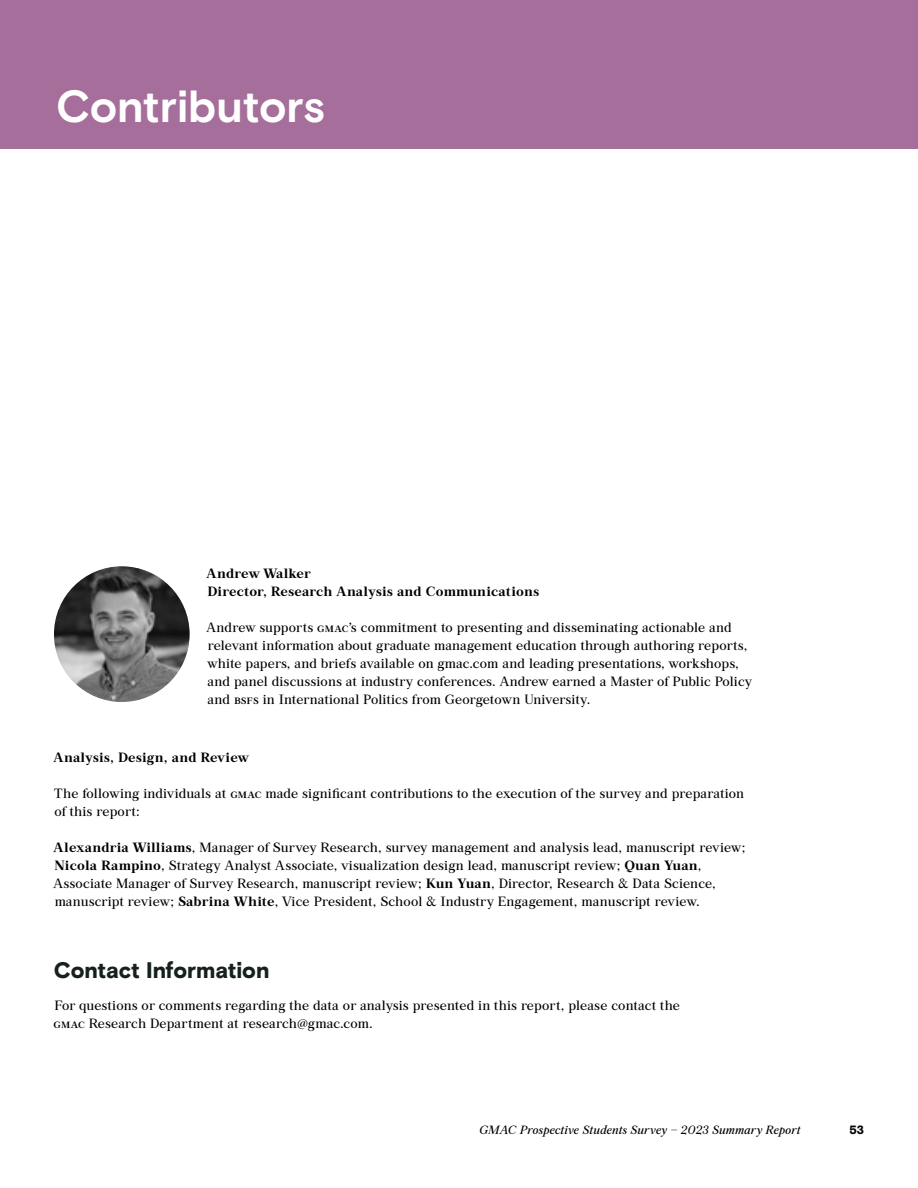
<style>
.page{position:relative;width:918px;height:1188px;background:#fff}
.page>*{position:absolute;margin:0;border:0;box-sizing:border-box;transform-origin:0 0}
.t1{font:700 45px "Basis Grotesque Pro";color:#fff}
.t2{font:900 22.5px "Basis Grotesque Pro";letter-spacing:-.005em;color:#16211f}
.t3{font:13.5px/18px "Archive Pro";letter-spacing:.005em;color:#000}
.t4{font:700 13.5px/18px "Archive Pro";letter-spacing:.005em;color:#000}
.t5{font:italic 12px "Archive Pro";color:#000}
.t6{font:900 12px "Basis Grotesque Pro";color:#000}
.s1{font-weight:700}
</style>
<div class="page">
<div style="left:0;top:0;width:918px;height:148px;background:#a66e9b"></div>
<img style="left:54px;top:566px;width:136px;height:136px;border-radius:68px">
<h1 class="t1" style="left:56px;top:79px;width:271px">Contributors</h1>
<p class="t4" style="left:206px;top:564px;width:335px">Andrew Walker<br>Director, Research Analysis and Communications</p>
<p class="t3" style="left:206px;top:617px;width:548px">Andrew supports GMAC’s commitment to presenting and disseminating actionable and relevant information about graduate management education through authoring reports, white papers, and briefs available on gmac.com and leading presentations, workshops, and panel discussions at industry conferences. Andrew earned a Master of Public Policy and BSFS in International Politics from Georgetown University.</p>
<p class="t4" style="left:53px;top:748px;width:198px">Analysis, Design, and Review</p>
<p class="t3" style="left:54px;top:784px;width:692px">The following individuals at GMAC made significant contributions to the execution of the survey and preparation of this report:</p>
<p class="t3" style="left:53px;top:838px;width:694px"><span class="s1">Alexandria Williams</span>, Manager of Survey Research, survey management and analysis lead, manuscript review; <span class="s1">Nicola Rampino</span>, Strategy Analyst Associate, visualization design lead, manuscript review; <span class="s1">Quan Yuan</span>, Associate Manager of Survey Research, manuscript review; <span class="s1">Kun Yuan</span>, Director, Research &amp; Data Science, manuscript review; <span class="s1">Sabrina White</span>, Vice President, School &amp; Industry Engagement, manuscript review.</p>
<h2 class="t2" style="left:54px;top:957px;width:217px">Contact Information</h2>
<p class="t3" style="left:54px;top:995px;width:628px">For questions or comments regarding the data or analysis presented in this report, please contact the<br>GMAC Research Department at research@gmac.com.</p>
<p class="t5" style="left:479px;top:1121px;width:323px">GMAC Prospective Students Survey – 2023 Summary Report</p>
<p class="t6" style="left:850px;top:1122px;width:16px">53</p>
</div>
